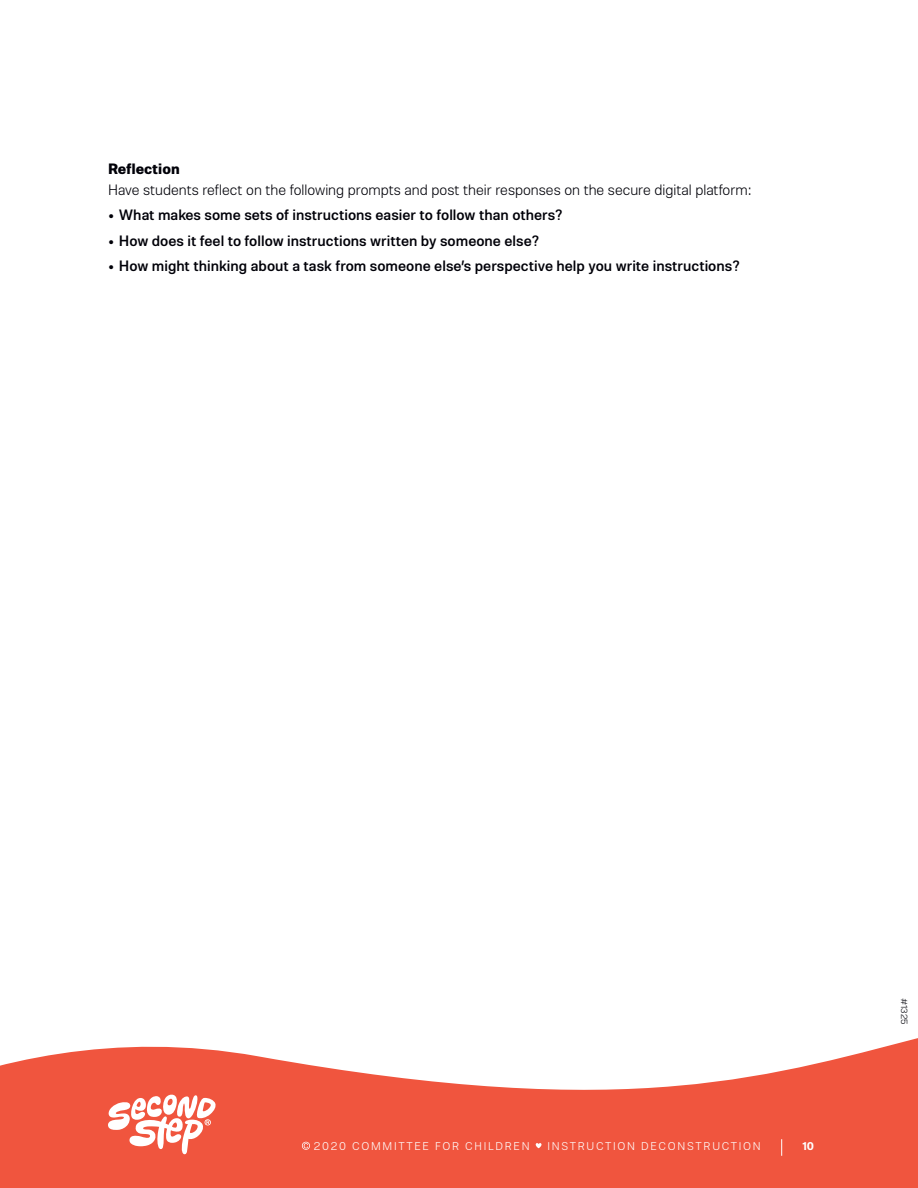
<style>
.page{position:relative;width:918px;height:1188px;background:#fff}
.page>*{position:absolute;margin:0;border:0;box-sizing:border-box;transform-origin:0 0}
.t1{font:500 15px "Molde";color:#000008}
._06_body-text{font:300 15px "Molde";color:#000008}
._07_Subhead_small{font:700 15px "Molde";color:#000008}
.t2{font:300 11.25px "Molde";letter-spacing:.15em;color:#fff}
.t3{font:600 11.25px "Molde";color:#fff}
._08_LEGAL_TEXT{font:300 9px "Molde";color:#000008}
.s1{font-family:"Sharp Slab";font-weight:800}
</style>
<div class="page">
<svg style="left:0;top:1038px;width:918px;height:150px;fill:#f0553e"></svg>
<svg style="left:781px;top:1139px;width:1px;height:17px"></svg>
<svg style="left:108px;top:1095px;width:108px;height:59px"></svg>
<svg style="left:302px;top:1142px;width:8px;height:8px"></svg>
<svg style="left:536px;top:1143px;width:6px;height:5px"></svg>
<p class="_07_Subhead_small" style="left:108px;top:159px;width:73px">Reflection</p>
<p class="_06_body-text" style="left:108px;top:180px;width:645px">Have students reflect on the following prompts and post their responses on the secure digital platform:</p>
<p class="t1" style="left:108px;top:205px;width:456px"><span class="s1">•</span> What makes some sets of instructions easier to follow than others?</p>
<p class="t1" style="left:108px;top:231px;width:433px"><span class="s1">•</span> How does it feel to follow instructions written by someone else?</p>
<p class="t1" style="left:108px;top:256px;width:633px"><span class="s1">•</span> How might thinking about a task from someone else’s perspective help you write instructions?</p>
<p class="t2" style="left:314px;top:1139px;width:217px">2020 COMMITTEE FOR CHILDREN</p>
<p class="t2" style="left:548px;top:1139px;width:215px">INSTRUCTION DECONSTRUCTION</p>
<p class="t3" style="left:802px;top:1138px;width:13px">10</p>
<p class="_08_LEGAL_TEXT" style="left:910px;top:998px;width:28px;rotate:90deg">#1325</p>
</div>
